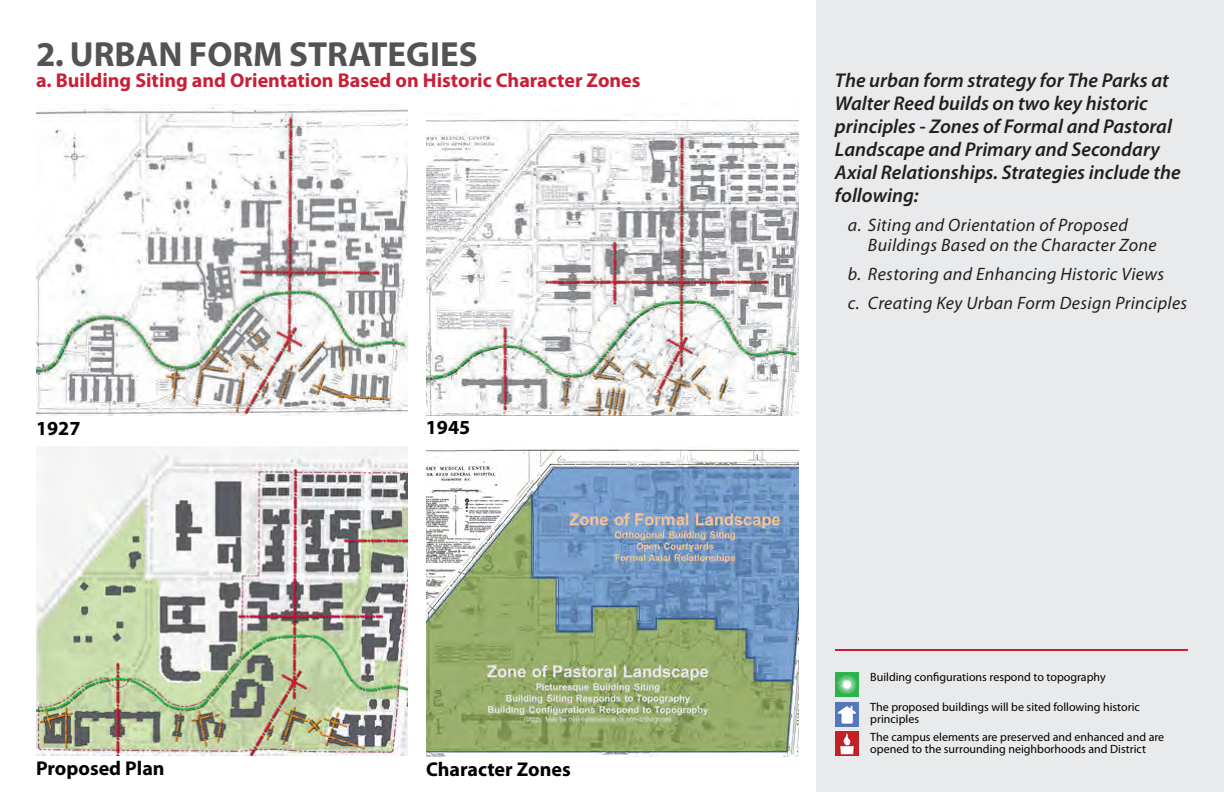
<style>
.page{position:relative;width:1224px;height:792px;background:#fff}
.page>*{position:absolute;margin:0;border:0;box-sizing:border-box;transform-origin:0 0}
.t1{font:700 35px "Myriad Pro";color:#535355}
.t2{font:italic 600 20px/23px "Myriad Pro";color:#231f20}
.t3{font:700 20px "Myriad Pro";color:#ca1f37}
.t4{font:700 20px "Myriad Pro";color:#000}
.t5{font:italic 18px/20px "Myriad Pro";letter-spacing:.02em;color:#231f20}
.t6{font:12px/12px "Myriad Pro";color:#000}
</style>
<div class="page">
<div style="left:816px;top:0;width:408px;height:792px;background:#e9eaeb"></div>
<img style="left:426px;top:448px;width:372px;height:309px">
<img style="left:36px;top:105px;width:372px;height:311px">
<img style="left:426px;top:118px;width:372px;height:298px">
<img style="left:36px;top:446px;width:372px;height:310px">
<img style="left:835px;top:672px;width:23px;height:24px">
<img style="left:835px;top:732px;width:23px;height:24px">
<img style="left:835px;top:702px;width:23px;height:24px">
<hr style="left:835px;top:649px;width:353px;height:2px;background:#ca1f37">
<h1 class="t1" style="left:36px;top:32px;width:443px">2. URBAN FORM STRATEGIES</h1>
<h2 class="t3" style="left:36px;top:67px;width:606px">a. Building Siting and Orientation Based on Historic Character Zones</h2>
<h2 class="t4" style="left:36px;top:416px;width:46px">1927</h2>
<h2 class="t4" style="left:426px;top:414px;width:46px">1945</h2>
<h2 class="t4" style="left:36px;top:756px;width:130px">Proposed Plan</h2>
<h2 class="t4" style="left:426px;top:756px;width:146px">Character Zones</h2>
<h2 class="t2" style="left:835px;top:68px;width:347px">The urban form strategy for The Parks at Walter Reed builds on two key historic principles - Zones of Formal and Pastoral Landscape and Primary and Secondary Axial Relationships. Strategies include the following:</h2>
<h3 class="t5" style="left:868px;top:215px;width:290px;text-indent:-20px">a. Siting and Orientation of Proposed<br>Buildings Based on the Character Zone</h3>
<h3 class="t5" style="left:848px;top:259px;width:341px;line-height:29px">b. Restoring and Enhancing Historic Views<br>c. Creating Key Urban Form Design Principles</h3>
<p class="t6" style="left:870px;top:671px;width:237px">Building configurations respond to topography</p>
<p class="t6" style="left:870px;top:701px;width:271px">The proposed buildings will be sited following historic principles</p>
<p class="t6" style="left:870px;top:731px;width:296px">The campus elements are preserved and enhanced and are opened to the surrounding neighborhoods and District</p>
</div>
